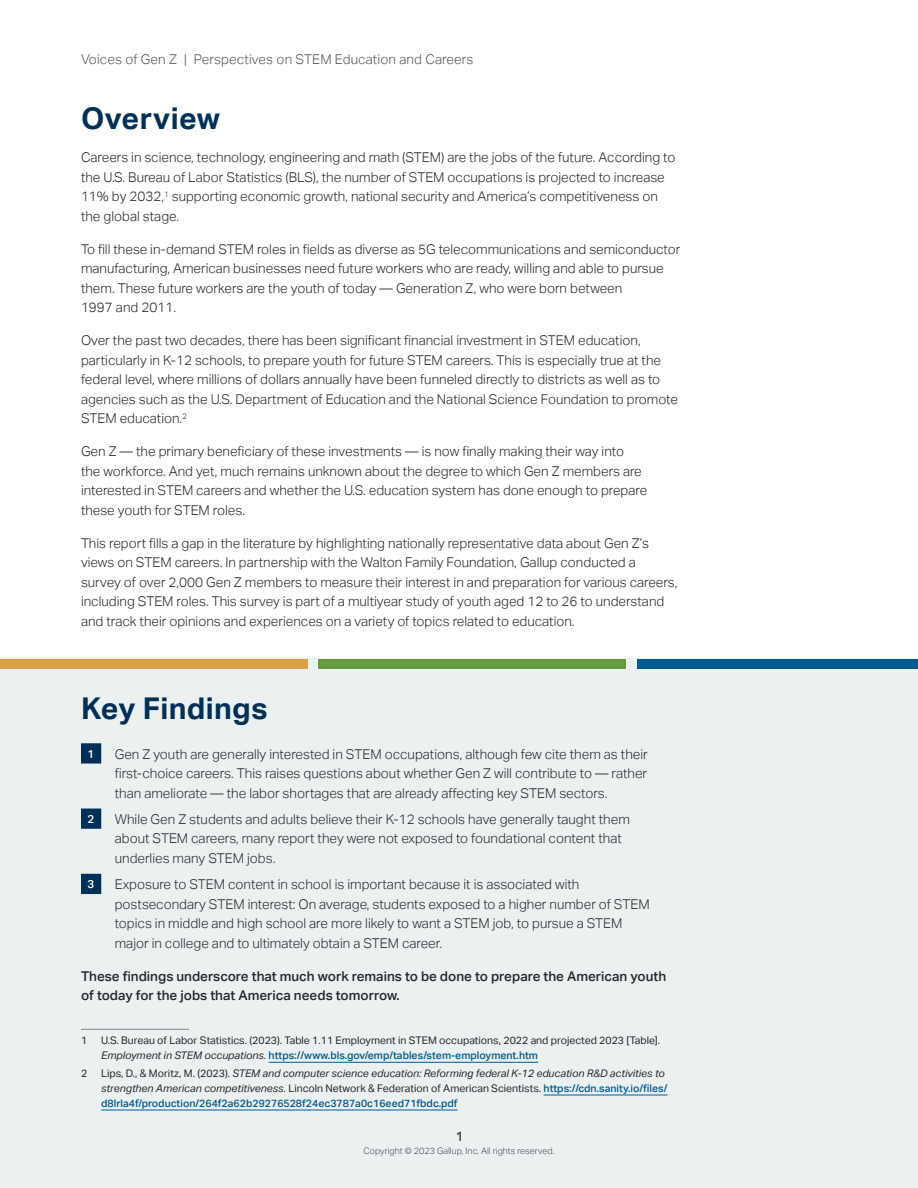
<style>
.page{position:relative;width:918px;height:1188px;background:#fff}
.page>*{position:absolute;margin:0;border:0;box-sizing:border-box;transform-origin:0 0}
.section_header{font:700 30px "Aktiv Grotesk";letter-spacing:.01em;color:#003058}
.body{font:300 13.5px/19.5px "Aktiv Grotesk";color:#23282a}
.body_bold{font:500 13.5px/19.5px "Aktiv Grotesk";color:#23282a}
.t1{font:300 13.5px "Aktiv Grotesk";letter-spacing:.01em;color:#52575a}
.t2{font:700 13.5px "Aktiv Grotesk";color:#52575a}
.t3{font:500 11.55px "Aktiv Grotesk";color:#fff}
.footnote_hanging_ind{font:italic 10.5px/15px "Aktiv Grotesk";color:#23282a}
.footnote_hanging_ind-2{font:10.5px/15px "Aktiv Grotesk";color:#23282a}
.t4{font:300 9px "Aktiv Grotesk";color:#52575a}
.s1{font-style:italic}
.s2{font-weight:500;color:#005b94}
.s3{font-style:normal}
.s4{font-weight:500;font-style:normal;color:#005b94}
</style>
<div class="page">
<div style="left:0;top:658px;width:918px;height:530px;background:#ebf1f1"></div>
<svg style="left:81px;top:743px;width:21px;height:21px"></svg>
<svg style="left:81px;top:809px;width:21px;height:20px"></svg>
<svg style="left:81px;top:874px;width:21px;height:20px"></svg>
<hr style="left:81px;top:1029px;width:108px;height:1px;background:#878b8d">
<hr style="left:269px;top:1062px;width:269px;height:1px;background:#005b94">
<hr style="left:544px;top:1095px;width:124px;height:1px;background:#005b94">
<hr style="left:101px;top:1110px;width:357px;height:1px;background:#005b94">
<div style="left:0;top:659px;width:308px;height:9px;background:#d9a345"></div>
<div style="left:319px;top:659px;width:307px;height:9px;background:#669b41"></div>
<div style="left:637px;top:659px;width:281px;height:9px;background:#005b94"></div>
<p class="t1" style="left:81px;top:51px;width:394px">Voices of Gen Z | Perspectives on STEM Education and Careers</p>
<h2 class="section_header" style="left:81px;top:102px;width:141px">Overview</h2>
<p class="body" style="left:81px;top:148px;width:596px">Careers in science, technology, engineering and math (STEM) are the jobs of the future. According to the U.S. Bureau of Labor Statistics (BLS), the number of STEM occupations is projected to increase 11% by 2032,<sup>1</sup> supporting economic growth, national security and America’s competitiveness on the global stage.</p>
<p class="body" style="left:81px;top:240px;width:601px">To fill these in-demand STEM roles in fields as diverse as 5G telecommunications and semiconductor manufacturing, American businesses need future workers who are ready, willing and able to pursue them. These future workers are the youth of today — Generation Z, who were born between<br>1997 and 2011.</p>
<p class="body" style="left:81px;top:331px;width:599px">Over the past two decades, there has been significant financial investment in STEM education, particularly in K-12 schools, to prepare youth for future STEM careers. This is especially true at the federal level, where millions of dollars annually have been funneled directly to districts as well as to agencies such as the U.S. Department of Education and the National Science Foundation to promote STEM education.<sup>2</sup></p>
<p class="body" style="left:81px;top:442px;width:568px">Gen Z — the primary beneficiary of these investments — is now finally making their way into<br>the workforce. And yet, much remains unknown about the degree to which Gen Z members are interested in STEM careers and whether the U.S. education system has done enough to prepare these youth for STEM roles.</p>
<p class="body" style="left:81px;top:534px;width:598px">This report fills a gap in the literature by highlighting nationally representative data about Gen Z’s views on STEM careers. In partnership with the Walton Family Foundation, Gallup conducted a survey of over 2,000 Gen Z members to measure their interest in and preparation for various careers, including STEM roles. This survey is part of a multiyear study of youth aged 12 to 26 to understand and track their opinions and experiences on a variety of topics related to education.</p>
<h2 class="section_header" style="left:81px;top:691px;width:188px">Key Findings</h2>
<p class="t3" style="left:87px;top:747px;width:8px">1</p>
<p class="body" style="left:115px;top:744px;width:535px;text-align:justify">Gen Z youth are generally interested in STEM occupations, although few cite them as their first-choice careers. This raises questions about whether Gen Z will contribute to — rather than ameliorate — the labor shortages that are already affecting key STEM sectors.</p>
<p class="t3" style="left:87px;top:812px;width:8px">2</p>
<p class="body" style="left:115px;top:810px;width:517px">While Gen Z students and adults believe their K-12 schools have generally taught them about STEM careers, many report they were not exposed to foundational content that underlies many STEM jobs.</p>
<p class="t3" style="left:87px;top:878px;width:8px">3</p>
<p class="body" style="left:115px;top:875px;width:536px">Exposure to STEM content in school is important because it is associated with postsecondary STEM interest: On average, students exposed to a higher number of STEM topics in middle and high school are more likely to want a STEM job, to pursue a STEM major in college and to ultimately obtain a STEM career.</p>
<p class="body_bold" style="left:81px;top:966px;width:587px">These findings underscore that much work remains to be done to prepare the American youth of today for the jobs that America needs tomorrow.</p>
<p class="footnote_hanging_ind-2" style="left:81px;top:1033px;width:8px">1</p>
<p class="footnote_hanging_ind-2" style="left:101px;top:1033px;width:561px">U.S. Bureau of Labor Statistics. (2023). Table 1.11 Employment in STEM occupations, 2022 and projected 2023 [Table].<br><span class="s1">Employment in STEM occupations.</span> <span class="s2">https://www.bls.gov/emp/tables/stem-employment.htm</span></p>
<p class="footnote_hanging_ind-2" style="left:81px;top:1066px;width:8px">2</p>
<p class="footnote_hanging_ind" style="left:101px;top:1066px;width:568px"><span class="s3">Lips, D., &amp; Moritz, M. (2023).</span> STEM and computer science education: Reforming federal K-12 education R&amp;D activities to strengthen American competitiveness. <span class="s3">Lincoln Network &amp; Federation of American Scientists.</span> <span class="s4">https://cdn.sanity.io/files/ d8lrla4f/production/264f2a62b29276528f24ec3787a0c16eed71fbdc.pdf</span></p>
<p class="t4" style="left:363px;top:1146px;width:193px">Copyright © 2023 Gallup, Inc. All rights reserved.</p>
<p class="t2" style="left:455px;top:1128px;width:9px">1</p>
</div>
